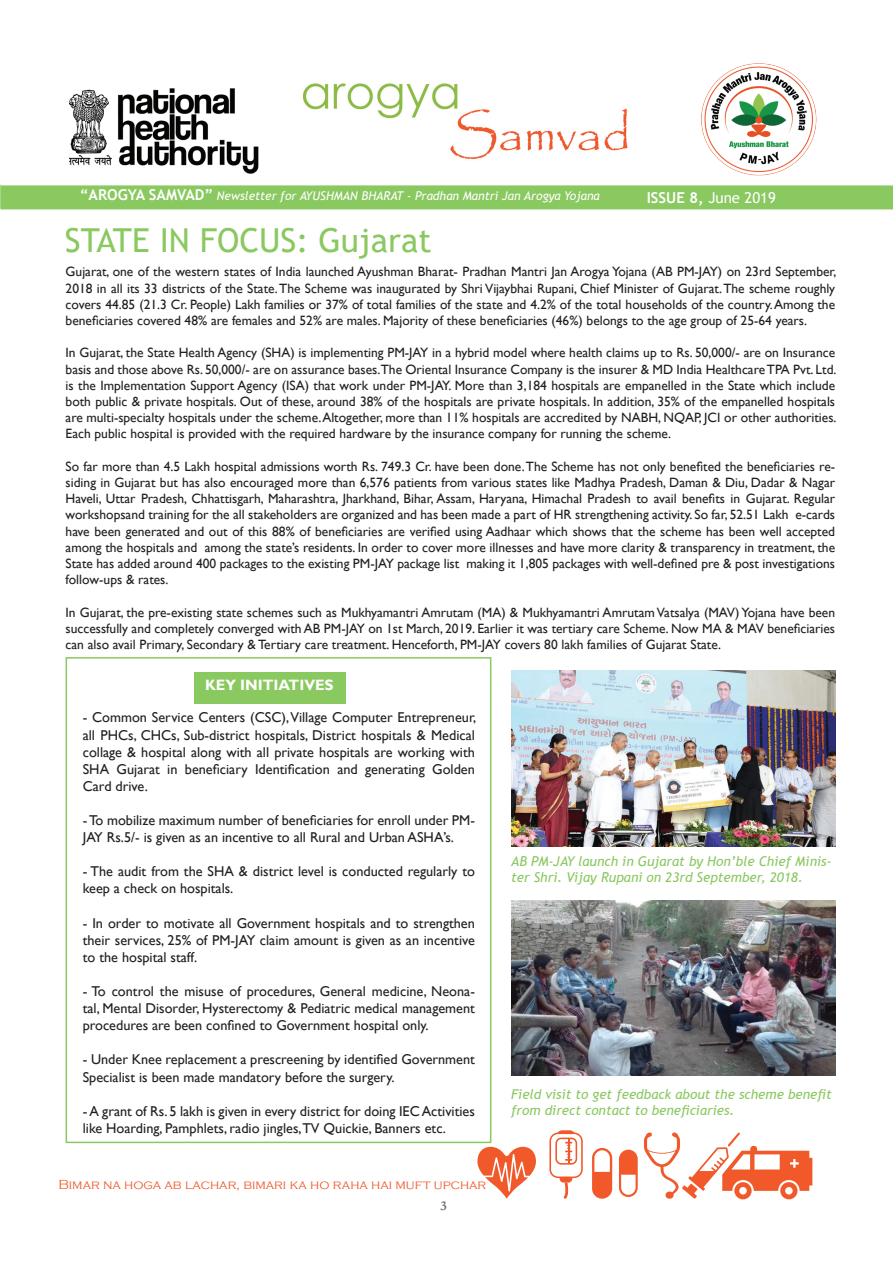
<style>
.page{position:relative;width:893px;height:1263px;background:#fff}
.page>*{position:absolute;margin:0;border:0;box-sizing:border-box;transform-origin:0 0}
.t1{font:33px "Trebuchet MS";color:#8ac860}
.t2{font:15px "Trebuchet MS";color:#fff}
.t3{font:700 15px "Gill Sans";color:#fff}
.t4{font:14.25px/17.1px "Gill Sans";color:#231f20}
.t5{font:13.5px/16.2px "Gill Sans";color:#231f20;text-align:justify}
.t6{font:italic 13.5px/16.2px "Trebuchet MS";color:#8ac860}
.t7{font:300 13.5px "Copperplate Gothic";color:#f1592b}
.t8{font:700 13.5px "Garamond";color:#6c6d70}
.t9{font:italic 12px "Trebuchet MS";color:#fff}
.s1{font-weight:700;font-style:normal;font-size:15px}
.s2{font-weight:700}
</style>
<div class="page">
<svg style="left:0;top:185px;width:1px;height:24px"></svg>
<div style="left:1px;top:185px;width:892px;height:24px;background:#8ac860"></div>
<img style="left:70px;top:88px;width:189px;height:85px">
<img style="left:303px;top:83px;width:325px;height:77px">
<svg style="left:549px;top:1130px;width:34px;height:69px"></svg>
<svg style="left:477px;top:1147px;width:59px;height:52px"></svg>
<svg style="left:592px;top:1148px;width:20px;height:51px"></svg>
<svg style="left:619px;top:1150px;width:19px;height:47px"></svg>
<svg style="left:644px;top:1132px;width:168px;height:67px"></svg>
<img style="left:701px;top:63px;width:116px;height:113px">
<div style="left:194px;top:672px;width:152px;height:31px;background:#8ac860"></div>
<div style="left:66px;top:657px;width:425px;height:486px;border:2px solid #8ac860"></div>
<img style="left:511px;top:671px;width:324px;height:175px">
<img style="left:511px;top:900px;width:324px;height:176px">
<p class="t9" style="left:80px;top:188px;width:522px"><span class="s1">“AROGYA SAMVAD”</span> Newsletter for AYUSHMAN BHARAT - Pradhan Mantri Jan Arogya Yojana</p>
<p class="t2" style="left:647px;top:188px;width:131px"><span class="s2">ISSUE 8,</span> June 2019</p>
<h1 class="t1" style="left:65px;top:219px;width:368px">STATE IN FOCUS: Gujarat</h1>
<p class="t5" style="left:66px;top:264px;width:772px">Gujarat, one of the western states of India launched Ayushman Bharat- Pradhan Mantri Jan Arogya Yojana (AB PM-JAY) on 23rd September, 2018 in all its 33 districts of the State. The Scheme was inaugurated by Shri Vijaybhai Rupani, Chief Minister of Gujarat. The scheme roughly covers 44.85 (21.3 Cr. People) Lakh families or 37% of total families of the state and 4.2% of the total households of the country. Among the beneficiaries covered 48% are females and 52% are males. Majority of these beneficiaries (46%) belongs to the age group of 25-64 years.</p>
<p class="t5" style="left:66px;top:345px;width:772px">In Gujarat, the State Health Agency (SHA) is implementing PM-JAY in a hybrid model where health claims up to Rs. 50,000/- are on Insurance basis and those above Rs. 50,000/- are on assurance bases.The Oriental Insurance Company is the insurer &amp; MD India Healthcare TPA Pvt. Ltd. is the Implementation Support Agency (ISA) that work under PM-JAY. More than 3,184 hospitals are empanelled in the State which include both public &amp; private hospitals. Out of these, around 38% of the hospitals are private hospitals. In addition, 35% of the empanelled hospitals are multi-specialty hospitals under the scheme. Altogether, more than 11% hospitals are accredited by NABH, NQAP, JCI or other authorities.<br>Each public hospital is provided with the required hardware by the insurance company for running the scheme.</p>
<p class="t5" style="left:66px;top:458px;width:771px">So far more than 4.5 Lakh hospital admissions worth Rs. 749.3 Cr. have been done. The Scheme has not only benefited the beneficiaries re&shy;siding in Gujarat but has also encouraged more than 6,576 patients from various states like Madhya Pradesh, Daman &amp; Diu, Dadar &amp; Nagar Haveli, Uttar Pradesh, Chhattisgarh, Maharashtra, Jharkhand, Bihar, Assam, Haryana, Himachal Pradesh to avail benefits in Gujarat. Regular workshopsand training for the all stakeholders are organized and has been made a part of HR strengthening activity. So far, 52.51 Lakh e-cards have been generated and out of this 88% of beneficiaries are verified using Aadhaar which shows that the scheme has been well accepted among the hospitals and among the state’s residents. In order to cover more illnesses and have more clarity &amp; transparency in treatment, the State has added around 400 packages to the existing PM-JAY package list making it 1,805 packages with well-defined pre &amp; post investigations follow-ups &amp; rates.</p>
<p class="t5" style="left:66px;top:604px;width:771px">In Gujarat, the pre-existing state schemes such as Mukhyamantri Amrutam (MA) &amp; Mukhyamantri Amrutam Vatsalya (MAV) Yojana have been successfully and completely converged with AB PM-JAY on 1st March, 2019. Earlier it was tertiary care Scheme. Now MA &amp; MAV beneficiaries can also avail Primary, Secondary &amp; Tertiary care treatment. Henceforth, PM-JAY covers 80 lakh families of Gujarat State.</p>
<p class="t3" style="left:205px;top:676px;width:130px">KEY INITIATIVES</p>
<p class="t4" style="left:83px;top:709px;width:395px;text-align:justify">- Common Service Centers (CSC), Village Computer Entrepreneur, all PHCs, CHCs, Sub-district hospitals, District hospitals &amp; Medical collage &amp; hospital along with all private hospitals are working with SHA Gujarat in beneficiary Identification and generating Golden Card drive.</p>
<p class="t4" style="left:83px;top:812px;width:394px">- To mobilize maximum number of beneficiaries for enroll under PM-<br>JAY Rs.5/- is given as an incentive to all Rural and Urban ASHA’s.</p>
<p class="t4" style="left:83px;top:863px;width:394px">- The audit from the SHA &amp; district level is conducted regularly to keep a check on hospitals.</p>
<p class="t4" style="left:83px;top:914px;width:394px;text-align:justify">- In order to motivate all Government hospitals and to strengthen their services, 25% of PM-JAY claim amount is given as an incentive to the hospital staff.</p>
<p class="t4" style="left:83px;top:983px;width:394px;text-align:justify">- To control the misuse of procedures, General medicine, Neona&shy;tal, Mental Disorder, Hysterectomy &amp; Pediatric medical management procedures are been confined to Government hospital only.</p>
<p class="t4" style="left:83px;top:1051px;width:394px">- Under Knee replacement a prescreening by identified Government<br>Specialist is been made mandatory before the surgery.</p>
<p class="t4" style="left:83px;top:1103px;width:394px">- A grant of Rs. 5 lakh is given in every district for doing IEC Activities like Hoarding, Pamphlets, radio jingles,TV Quickie, Banners etc.</p>
<p class="t7" style="left:58px;top:1177px;width:429px">Bimar na hoga ab lachar, bimari ka ho raha hai muft upchar</p>
<p class="t8" style="left:440px;top:1197px;width:8px">3</p>
<p class="t6" style="left:511px;top:853px;width:322px">AB PM-JAY launch in Gujarat by Hon’ble Chief Minis&shy;ter Shri. Vijay Rupani on 23rd September, 2018.</p>
<p class="t6" style="left:511px;top:1086px;width:322px">Field visit to get feedback about the scheme benefit from direct contact to beneficiaries.</p>
</div>
